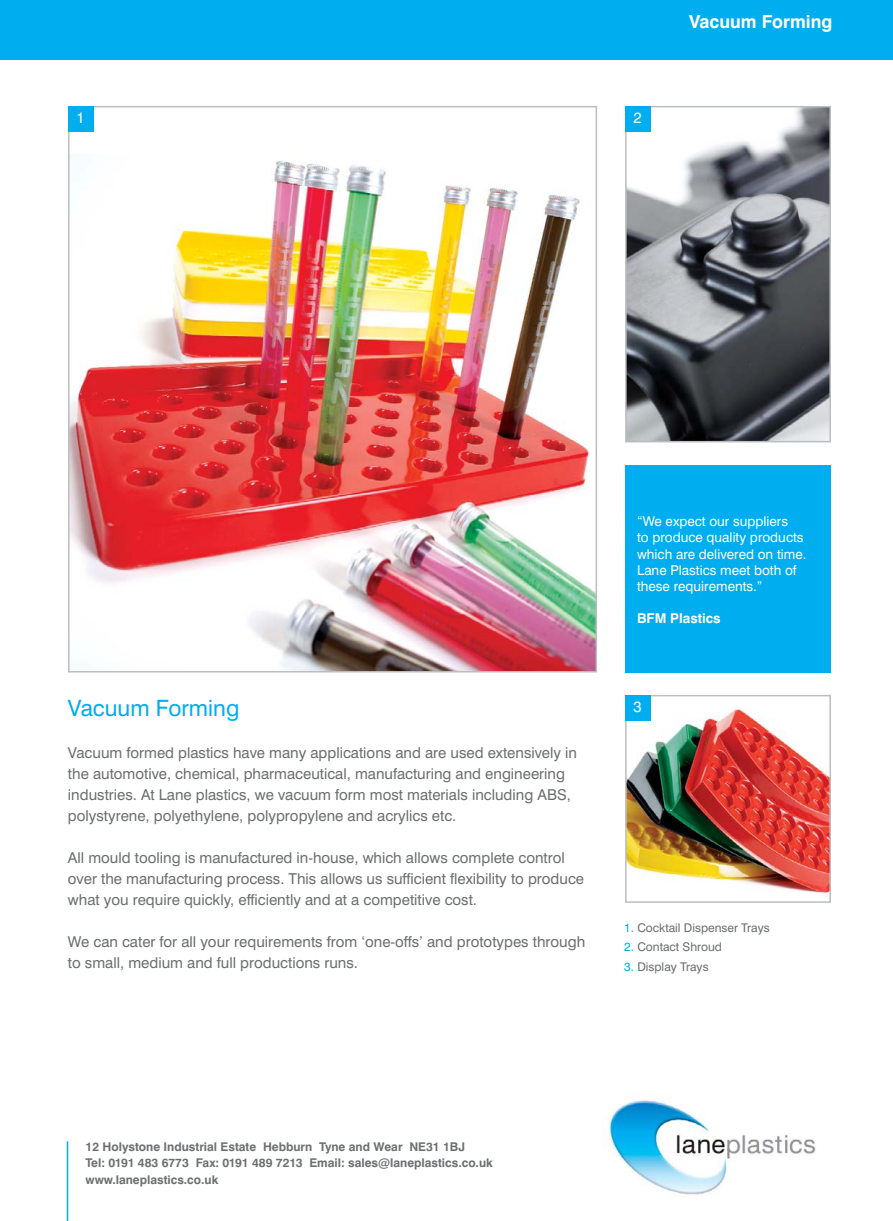
<style>
.page{position:relative;width:893px;height:1221px;background:#fff}
.page>*{position:absolute;margin:0;border:0;box-sizing:border-box;transform-origin:0 0}
.t1{font:22.5px "Swiss 721 BT";color:#00adef}
.t2{font:700 18px "Swiss 721 BT";color:#fff}
.t3{font:15px/21px "Swiss 721 BT";color:#6c6e70}
.t4{font:15px "Swiss 721 BT";color:#fff}
.t5{font:13.5px/16.2px "Swiss 721 BT";color:#fff}
.t6{font:700 13.5px "Swiss 721 BT";color:#fff}
.t7{font:700 12px/16.5px "Swiss 721 BT";color:#6c6e70}
.t8{font:12px "Swiss 721 BT";color:#6c6e70}
.s1{color:#00adef}
</style>
<div class="page">
<img style="left:71px;top:160px;width:523px;height:509px">
<div style="left:68px;top:106px;width:529px;height:566px;border:2px solid #bbbdbf"></div>
<img style="left:628px;top:109px;width:200px;height:330px">
<div style="left:625px;top:106px;width:206px;height:336px;border:2px solid #bbbdbf"></div>
<img style="left:628px;top:707px;width:200px;height:187px">
<div style="left:625px;top:695px;width:206px;height:207px;border:2px solid #bbbdbf"></div>
<div style="left:625px;top:465px;width:206px;height:207px;background:#00adef"></div>
<div style="left:0;top:0;width:893px;height:60px;background:#00adef"></div>
<img style="left:609px;top:1099px;width:207px;height:96px">
<hr style="left:67px;top:1141px;width:1px;height:79px;background:#00adef">
<div style="left:68px;top:106px;width:26px;height:25px;background:#00adef"></div>
<div style="left:625px;top:106px;width:26px;height:25px;background:#00adef"></div>
<div style="left:625px;top:695px;width:26px;height:25px;background:#00adef"></div>
<p class="t4" style="left:76px;top:113px;width:10px">1</p>
<p class="t4" style="left:633px;top:113px;width:10px">2</p>
<p class="t2" style="left:689px;top:15px;width:145px">Vacuum Forming</p>
<h1 class="t1" style="left:68px;top:699px;width:173px">Vacuum Forming</h1>
<p class="t3" style="left:68px;top:743px;width:511px">Vacuum formed plastics have many applications and are used extensively in the automotive, chemical, pharmaceutical, manufacturing and engineering industries. At Lane plastics, we vacuum form most materials including ABS, polystyrene, polyethylene, polypropylene and acrylics etc.</p>
<p class="t3" style="left:68px;top:848px;width:518px">All mould tooling is manufactured in-house, which allows complete control over the manufacturing process. This allows us sufficient flexibility to produce what you require quickly, efficiently and at a competitive cost.</p>
<p class="t3" style="left:68px;top:932px;width:519px">We can cater for all your requirements from ‘one-offs’ and prototypes through to small, medium and full productions runs.</p>
<p class="t5" style="left:637px;top:514px;width:171px">“We expect our suppliers<br>to produce quality products which are delivered on time.<br>Lane Plastics meet both of these requirements.”</p>
<p class="t6" style="left:637px;top:613px;width:85px">BFM Plastics</p>
<p class="t4" style="left:633px;top:701px;width:10px">3</p>
<p class="t8" style="left:624px;top:923px;width:147px"><span class="s1">1.</span> Cocktail Dispenser Trays</p>
<p class="t8" style="left:624px;top:942px;width:99px"><span class="s1">2.</span> Contact Shroud</p>
<p class="t8" style="left:624px;top:962px;width:86px"><span class="s1">3.</span> Display Trays</p>
<p class="t7" style="left:86px;top:1139px;width:409px">12 Holystone Industrial Estate Hebburn Tyne and Wear NE31 1BJ<br>Tel: 0191 483 6773 Fax: 0191 489 7213 Email: sales@laneplastics.co.uk www.laneplastics.co.uk</p>
</div>
